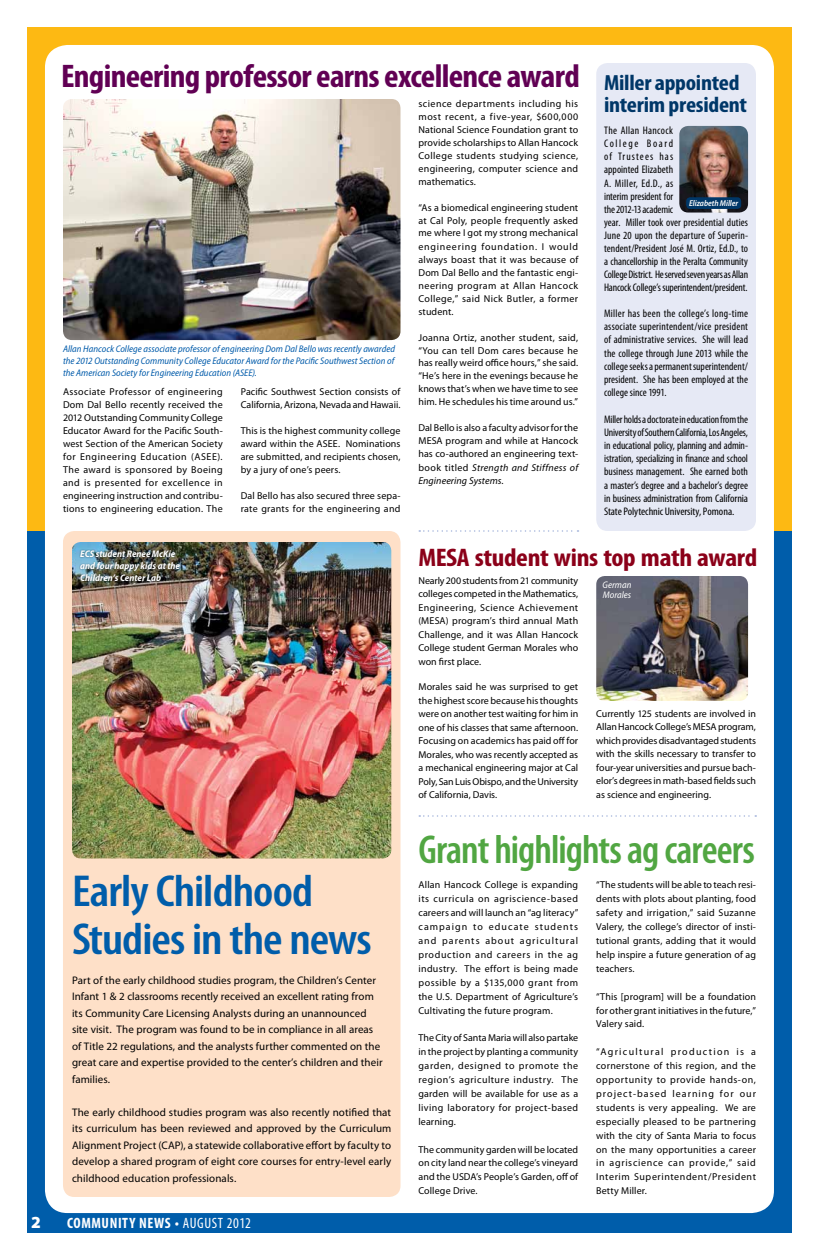
<style>
.page{position:relative;width:819px;height:1260px;background:#fff}
.page>*{position:absolute;margin:0;border:0;box-sizing:border-box;transform-origin:0 0}
.t1{font:600 condensed 45px/48px "Myriad Pro";letter-spacing:-.02em;color:#005daa;scale:1.1 1}
.t2{font:600 condensed 40.5px "Myriad Pro";letter-spacing:-.025em;color:#51a642}
.t3{font:700 condensed 32.8px "Myriad Pro";letter-spacing:-.02em;color:#610054;scale:1.05 1}
.t4{font:700 condensed 25.5px "Myriad Pro";letter-spacing:-.015em;color:#8b0019;scale:1.1 1}
.t5{font:700 condensed 22px/22px "Myriad Pro";letter-spacing:-.01em;color:#003768;scale:1.1 1}
.t6{font:900 17px "Myriad Pro";color:#fff}
.t7{font:700 condensed 15px "Myriad Pro";letter-spacing:.04em;color:#fff}
.t8{font:condensed 11px/13.2px "Myriad Pro";color:#000;text-align:justify}
.t9{font:11px/16.5px "Myriad Pro";letter-spacing:.005em;color:#000}
.t10{font:10px/13px "Myriad Pro";letter-spacing:.01em;color:#000;text-align:justify}
.t11{font:italic semi-condensed 9.6px/12px "Myriad Pro";letter-spacing:.005em;color:#005baa;text-align:justify}
.t12{font:italic 700 semi-condensed 9.6px/12px "Myriad Pro";color:#fff}
.t13{font:italic semi-condensed 9.6px/10px "Myriad Pro";letter-spacing:.005em;color:#fff}
.t14{font:italic 600 semi-condensed 8.5px "Myriad Pro";letter-spacing:-.005em;color:#fff}
.s1{font-style:italic}
.s2{font-weight:400}
</style>
<div class="page">
<div style="left:27px;top:27px;width:765px;height:1206px;background:#fdb913"></div>
<div style="left:27px;top:531px;width:765px;height:702px;background:#005daa"></div>
<div style="left:45px;top:45px;width:729px;height:1168px;background:#fff;border-radius:22px"></div>
<svg style="left:419px;top:530px;width:160px;height:2px"></svg>
<div style="left:63px;top:531px;width:337px;height:666px;background:#fee0c8;border-radius:11px"></div>
<div style="left:596px;top:63px;width:160px;height:468px;background:#e6e9f5;border-radius:11px"></div>
<img style="left:63px;top:99px;width:337px;height:241px">
<img style="left:72px;top:542px;width:319px;height:316px">
<img style="left:596px;top:576px;width:152px;height:125px">
<img style="left:679px;top:126px;width:69px;height:87px">
<svg style="left:419px;top:815px;width:337px;height:2px"></svg>
<div style="left:79px;top:549px;width:103px;height:34px;background:#000;opacity:.45"></div>
<div style="left:686px;top:197px;width:55px;height:12px;background:#003768;border-radius:4px"></div>
<h3 class="t3" style="left:61px;top:55px;width:496px">Engineering professor earns excellence award</h3>
<p class="t11" style="left:63px;top:343px;width:334px">Allan Hancock College associate professor of engineering Dom Dal Bello was recently awarded the 2012 Outstanding Community College Educator Award for the Pacific Southwest Section of the American Society for Engineering Education (ASEE).</p>
<p class="t10" style="left:63px;top:384px;width:161px">Associate Professor of engineering Dom Dal Bello recently received the 2012 Outstanding Community College Educator Award for the Pacific South&shy;west Section of the American Society for Engineering Education (ASEE).<br>The award is sponsored by Boeing and is presented for excellence in engineering instruction and contribu&shy;tions to engineering education. The</p>
<p class="t10" style="left:241px;top:384px;width:161px">Pacific Southwest Section consists of<br>California, Arizona, Nevada and Hawaii.</p>
<p class="t10" style="left:241px;top:423px;width:161px">This is the highest community college award within the ASEE. Nominations are submitted, and recipients chosen, by a jury of one’s peers.</p>
<p class="t10" style="left:241px;top:488px;width:161px">Dal Bello has also secured three sepa&shy;rate grants for the engineering and</p>
<p class="t10" style="left:419px;top:96px;width:161px">science departments including his most recent, a five-year, $600,000<br>National Science Foundation grant to provide scholarships to Allan Hancock College students studying science, engineering, computer science and mathematics.</p>
<p class="t10" style="left:419px;top:200px;width:161px">“As a biomedical engineering student at Cal Poly, people frequently asked me where I got my strong mechanical engineering foundation. I would always boast that it was because of Dom Dal Bello and the fantastic engi&shy;neering program at Allan Hancock College,” said Nick Butler, a former student.</p>
<p class="t10" style="left:419px;top:330px;width:161px">Joanna Ortiz, another student, said, “You can tell Dom cares because he has really weird office hours,” she said. “He’s here in the evenings because he knows that’s when we have time to see him. He schedules his time around us.”</p>
<p class="t10" style="left:419px;top:421px;width:161px">Dal Bello is also a faculty advisor for the MESA program and while at Hancock has co-authored an engineering text&shy;book titled <span class="s1">Strength and Stiffness of Engineering Systems</span>.</p>
<h3 class="t5" style="left:604px;top:71px;width:131px">Miller appointed interim president</h3>
<p class="t8" style="left:604px;top:123px;width:146px;text-align:left">The Allan Hancock<br>College Board<br>of Trustees has<br>appointed Elizabeth<br>A. Miller, Ed.D., as<br>interim president for<br>the 2012-13 academic<br>year. Miller took over presidential duties<br>June 20 upon the departure of Superin&shy;tendent/President José M. Ortiz, Ed.D., to a chancellorship in the Peralta Community<br>College District. He served seven years as Allan<br>Hancock College’s superintendent/president.</p>
<p class="t8" style="left:604px;top:307px;width:146px">Miller has been the college’s long-time associate superintendent/vice president of administrative services. She will lead the college through June 2013 while the college seeks a permanent superintendent/ president. She has been employed at the college since 1991.</p>
<p class="t8" style="left:604px;top:412px;width:146px">Miller holds a doctorate in education from the University of Southern California, Los Angeles, in educational policy, planning and admin&shy;istration, specializing in finance and school business management. She earned both a master’s degree and a bachelor’s degree in business administration from California State Polytechnic University, Pomona.</p>
<p class="t14" style="left:689px;top:198px;width:51px">Elizabeth Miller</p>
<p class="t12" style="left:80px;top:548px;width:101px">ECS student Renee McKie and four happy kids at the<br>Children’s Center Lab</p>
<h1 class="t1" style="left:72px;top:868px;width:274px">Early Childhood<br>Studies in the news</h1>
<p class="t9" style="left:72px;top:972px;width:312px">Part of the early childhood studies program, the Children’s Center Infant 1 &amp; 2 classrooms recently received an excellent rating from its Community Care Licensing Analysts during an unannounced site visit. The program was found to be in compliance in all areas of Title 22 regulations, and the analysts further commented on the great care and expertise provided to the center’s children and their families.</p>
<p class="t9" style="left:72px;top:1104px;width:321px;text-align:justify">The early childhood studies program was also recently notified that its curriculum has been reviewed and approved by the Curriculum Alignment Project (CAP), a statewide collaborative effort by faculty to develop a shared program of eight core courses for entry-level early childhood education professionals.</p>
<h3 class="t6" style="left:31px;top:1213px;width:11px">2</h3>
<h3 class="t7" style="left:67px;top:1214px;width:185px">COMMUNITY NEWS • <span class="s2">AUGUST 2012</span></h3>
<h3 class="t4" style="left:418px;top:542px;width:310px">MESA student wins top math award</h3>
<p class="t13" style="left:603px;top:580px;width:30px">German<br>Morales</p>
<p class="t10" style="left:418px;top:573px;width:161px;line-height:13.5px">Nearly 200 students from 21 community colleges competed in the Mathematics, Engineering, Science Achievement (MESA) program’s third annual Math Challenge, and it was Allan Hancock College student German Morales who won first place.</p>
<p class="t10" style="left:418px;top:680px;width:161px;line-height:13.5px">Morales said he was surprised to get the highest score because his thoughts were on another test waiting for him in one of his classes that same afternoon.<br>Focusing on academics has paid off for Morales, who was recently accepted as a mechanical engineering major at Cal Poly, San Luis Obispo, and the University of California, Davis.</p>
<p class="t10" style="left:596px;top:706px;width:161px;line-height:13.5px">Currently 125 students are involved in Allan Hancock College’s MESA program, which provides disadvantaged students with the skills necessary to transfer to four-year universities and pursue bach&shy;elor’s degrees in math-based fields such as science and engineering.</p>
<h2 class="t2" style="left:418px;top:827px;width:338px">Grant highlights ag careers</h2>
<p class="t10" style="left:418px;top:878px;width:161px;line-height:13.9px">Allan Hancock College is expanding its curricula on agriscience-based careers and will launch an “ag literacy” campaign to educate students and parents about agricultural production and careers in the ag industry. The effort is being made possible by a $135,000 grant from the U.S. Department of Agriculture’s Cultivating the future program.</p>
<p class="t10" style="left:418px;top:1031px;width:161px;line-height:13.9px">The City of Santa Maria will also partake in the project by planting a community garden, designed to promote the region’s agriculture industry. The garden will be available for use as a living laboratory for project-based learning.</p>
<p class="t10" style="left:418px;top:1142px;width:161px;line-height:13.9px">The community garden will be located on city land near the college’s vineyard and the USDA’s People’s Garden, off of College Drive.</p>
<p class="t10" style="left:596px;top:878px;width:161px;line-height:13.9px">“The students will be able to teach resi&shy;dents with plots about planting, food safety and irrigation,” said Suzanne Valery, the college’s director of insti&shy;tutional grants, adding that it would help inspire a future generation of ag teachers.</p>
<p class="t10" style="left:596px;top:989px;width:161px;line-height:13.9px">“This [program] will be a foundation for other grant initiatives in the future,” Valery said.</p>
<p class="t10" style="left:596px;top:1045px;width:161px;line-height:13.9px">“Agricultural production is a cornerstone of this region, and the opportunity to provide hands-on, project-based learning for our students is very appealing. We are especially pleased to be partnering with the city of Santa Maria to focus on the many opportunities a career in agriscience can provide,” said Interim Superintendent/President Betty Miller.</p>
</div>
